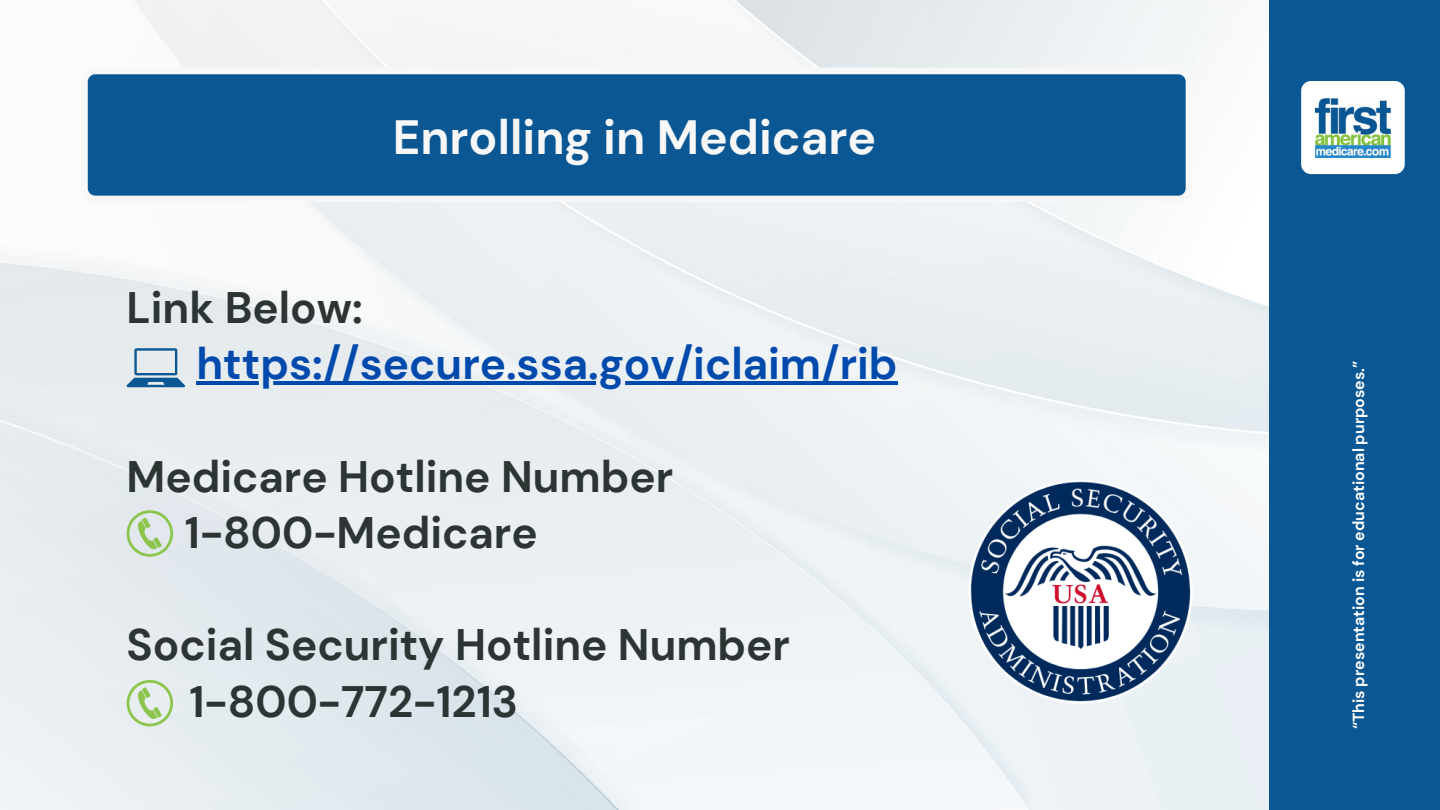
<style>
.page{position:relative;width:1440px;height:810px;background:#0a5794}
.page>*{position:absolute;margin:0;border:0;box-sizing:border-box;transform-origin:0 0}
.t1{font:700 48px "DM Sans";color:#f7f7f7}
.t2{font:700 44px/56.2px "DM Sans";color:#2d3434}
.t3{font:700 44px "DM Sans";color:#004aad}
.t4{font:700 16px "DM Sans";color:#fff}
</style>
<div class="page">
<img style="left:0;top:0;width:1268px;height:810px">
<svg style="left:81px;top:68px;width:1111px;height:134px"></svg>
<hr style="left:197px;top:381px;width:701px;height:4px;background:#004aad">
<svg style="left:127px;top:510px;width:46px;height:47px;background:#c8ddbd"></svg>
<svg style="left:127px;top:680px;width:46px;height:46px;background:#cbe0be"></svg>
<svg style="left:127px;top:348px;width:58px;height:39px"></svg>
<img style="left:969px;top:480px;width:223px;height:223px">
<div style="left:1301px;top:81px;width:104px;height:93px;background:#fff;border-radius:10px"></div>
<img style="left:1315px;top:98px;width:75px;height:59px">
<p class="t1" style="left:393px;top:107px;width:485px">Enrolling in Medicare</p>
<p class="t2" style="left:127px;top:280px;width:238px">Link Below:</p>
<p class="t3" style="left:197px;top:335px;width:703px">https://secure.ssa.gov/iclaim/rib</p>
<p class="t2" style="left:185px;top:448px;width:490px;text-indent:-58px">Medicare Hotline Number<br>1-800-Medicare</p>
<p class="t2" style="left:189px;top:617px;width:602px;text-indent:-63px">Social Security Hotline Number<br>1-800-772-1213</p>
<p class="t4" style="left:1348px;top:729px;width:370px;rotate:-90deg">“This presentation is for educational purposes.”</p>
</div>
